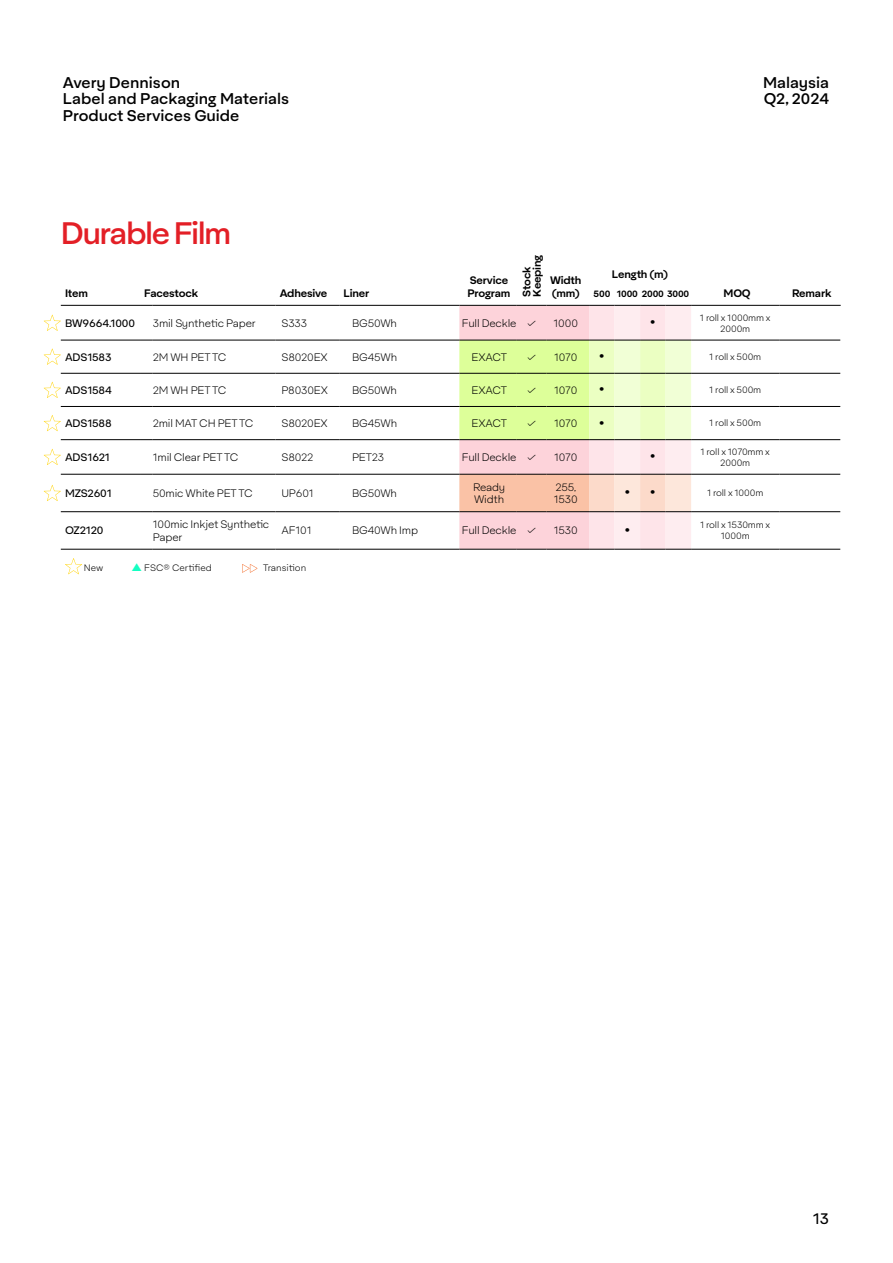
<style>
.page{position:relative;width:893px;height:1263px;background:#fff}
.page>*{position:absolute;margin:0;border:0;box-sizing:border-box;transform-origin:0 0}
.t1{font:500 30px "Aktifo A";letter-spacing:-.05em;color:#e31f26}
.t2{font:500 15px/16.5px "Aktifo A";color:#000}
.t3{font:300 15px "Aktifo A";color:#000}
.t4{font:15px "Aktifo A";color:#000}
.t5{font:300 10.5px/12.6px "Aktifo A";letter-spacing:-.02em;color:#000}
.t6{font:600 10.5px/12.6px "Aktifo A";letter-spacing:-.02em;color:#000}
.t7{font:10.5px "Aktifo A";letter-spacing:-.02em;color:#000}
.t8{font:300 9px/10.8px "Aktifo A";letter-spacing:-.02em;color:#000;text-align:center}
.t9{font:300 9px "Aktifo A";color:#000}
.t10{font:600 9px "Aktifo A";letter-spacing:-.01em;color:#000}
.s1{font-size:10.5px;color:#14ffc2}
</style>
<div class="page">
<hr style="left:61px;top:549px;width:79px;height:1px;background:#000">
<svg style="left:140px;top:549px;width:13px;height:1px"></svg>
<hr style="left:153px;top:549px;width:122px;height:1px;background:#000">
<hr style="left:275px;top:549px;width:64px;height:1px;background:#000">
<svg style="left:339px;top:549px;width:13px;height:1px"></svg>
<hr style="left:352px;top:549px;width:107px;height:1px;background:#000">
<hr style="left:691px;top:549px;width:88px;height:1px;background:#000">
<hr style="left:779px;top:549px;width:61px;height:1px;background:#000">
<hr style="left:61px;top:373px;width:79px;height:1px;background:#000">
<svg style="left:140px;top:373px;width:13px;height:1px"></svg>
<hr style="left:153px;top:373px;width:122px;height:1px;background:#000">
<hr style="left:275px;top:373px;width:64px;height:1px;background:#000">
<svg style="left:339px;top:373px;width:13px;height:1px"></svg>
<hr style="left:352px;top:373px;width:107px;height:1px;background:#000">
<hr style="left:691px;top:373px;width:88px;height:1px;background:#000">
<hr style="left:779px;top:373px;width:61px;height:1px;background:#000">
<hr style="left:61px;top:406px;width:79px;height:1px;background:#000">
<svg style="left:140px;top:406px;width:13px;height:1px"></svg>
<hr style="left:153px;top:406px;width:122px;height:1px;background:#000">
<hr style="left:275px;top:406px;width:64px;height:1px;background:#000">
<svg style="left:339px;top:406px;width:13px;height:1px"></svg>
<hr style="left:352px;top:406px;width:107px;height:1px;background:#000">
<hr style="left:691px;top:406px;width:88px;height:1px;background:#000">
<hr style="left:779px;top:406px;width:61px;height:1px;background:#000">
<hr style="left:61px;top:305px;width:79px;height:1px;background:#000">
<svg style="left:140px;top:304px;width:13px;height:2px"></svg>
<hr style="left:153px;top:305px;width:122px;height:1px;background:#000">
<hr style="left:275px;top:305px;width:64px;height:1px;background:#000">
<svg style="left:339px;top:304px;width:13px;height:2px"></svg>
<hr style="left:352px;top:305px;width:107px;height:1px;background:#000">
<hr style="left:691px;top:305px;width:88px;height:1px;background:#000">
<hr style="left:779px;top:305px;width:62px;height:1px;background:#000">
<hr style="left:61px;top:340px;width:79px;height:1px;background:#000">
<svg style="left:140px;top:340px;width:13px;height:1px"></svg>
<hr style="left:153px;top:340px;width:122px;height:1px;background:#000">
<hr style="left:275px;top:340px;width:64px;height:1px;background:#000">
<svg style="left:339px;top:340px;width:13px;height:1px"></svg>
<hr style="left:352px;top:340px;width:107px;height:1px;background:#000">
<hr style="left:691px;top:340px;width:88px;height:1px;background:#000">
<hr style="left:779px;top:340px;width:61px;height:1px;background:#000">
<hr style="left:61px;top:439px;width:79px;height:1px;background:#000">
<svg style="left:140px;top:439px;width:13px;height:1px"></svg>
<hr style="left:153px;top:439px;width:122px;height:1px;background:#000">
<hr style="left:275px;top:439px;width:64px;height:1px;background:#000">
<svg style="left:339px;top:439px;width:13px;height:1px"></svg>
<hr style="left:352px;top:439px;width:107px;height:1px;background:#000">
<hr style="left:691px;top:439px;width:88px;height:1px;background:#000">
<hr style="left:779px;top:439px;width:61px;height:1px;background:#000">
<hr style="left:61px;top:474px;width:79px;height:1px;background:#000">
<svg style="left:140px;top:474px;width:13px;height:1px"></svg>
<hr style="left:153px;top:474px;width:122px;height:1px;background:#000">
<hr style="left:275px;top:474px;width:64px;height:1px;background:#000">
<svg style="left:339px;top:474px;width:13px;height:1px"></svg>
<hr style="left:352px;top:474px;width:107px;height:1px;background:#000">
<hr style="left:691px;top:474px;width:88px;height:1px;background:#000">
<hr style="left:779px;top:474px;width:61px;height:1px;background:#000">
<hr style="left:61px;top:511px;width:79px;height:1px;background:#000">
<svg style="left:140px;top:511px;width:13px;height:1px"></svg>
<hr style="left:153px;top:511px;width:122px;height:1px;background:#000">
<hr style="left:275px;top:511px;width:64px;height:1px;background:#000">
<svg style="left:339px;top:511px;width:13px;height:1px"></svg>
<hr style="left:352px;top:511px;width:107px;height:1px;background:#000">
<svg style="left:459px;top:304px;width:233px;height:246px;background:#ebe1c1"></svg>
<hr style="left:691px;top:511px;width:88px;height:1px;background:#000">
<hr style="left:779px;top:511px;width:61px;height:1px;background:#000">
<svg style="left:44px;top:315px;width:17px;height:16px"></svg>
<svg style="left:44px;top:348px;width:17px;height:17px"></svg>
<svg style="left:44px;top:382px;width:17px;height:16px"></svg>
<svg style="left:44px;top:415px;width:17px;height:16px"></svg>
<svg style="left:44px;top:449px;width:17px;height:16px"></svg>
<svg style="left:44px;top:485px;width:17px;height:16px"></svg>
<svg style="left:65px;top:558px;width:17px;height:16px"></svg>
<svg style="left:242px;top:564px;width:15px;height:9px"></svg>
<h2 class="t2" style="left:63px;top:74px;width:228px">Avery Dennison<br>Label and Packaging Materials<br>Product Services Guide</h2>
<h2 class="t2" style="left:763px;top:74px;width:68px">Malaysia<br>Q2, 2024</h2>
<h1 class="t1" style="left:61px;top:214px;width:172px">Durable Film</h1>
<p class="t6" style="left:65px;top:286px;width:24px">Item</p>
<p class="t6" style="left:144px;top:286px;width:55px">Facestock</p>
<p class="t6" style="left:280px;top:286px;width:49px">Adhesive</p>
<p class="t6" style="left:343px;top:286px;width:27px">Liner</p>
<p class="t6" style="left:467px;top:274px;width:44px">Service<br>Program</p>
<p class="t6" style="left:521px;top:297px;width:44px;line-height:10.5px;rotate:-90deg">Stock<br>Keeping</p>
<p class="t6" style="left:550px;top:274px;width:33px">Width (mm)</p>
<p class="t6" style="left:612px;top:268px;width:58px">Length (m)</p>
<p class="t10" style="left:594px;top:288px;width:97px">500 1000 2000 3000</p>
<p class="t6" style="left:724px;top:286px;width:29px">MOQ</p>
<p class="t6" style="left:792px;top:286px;width:41px">Remark</p>
<p class="t7" style="left:65px;top:316px;width:72px">BW9664.1000</p>
<p class="t5" style="left:153px;top:317px;width:104px">3mil Synthetic Paper</p>
<p class="t5" style="left:281px;top:317px;width:27px">S333</p>
<p class="t5" style="left:352px;top:317px;width:47px">BG50Wh</p>
<p class="t5" style="left:462px;top:317px;width:76px">Full Deckle ✓</p>
<p class="t5" style="left:553px;top:317px;width:26px">1000</p>
<h2 class="t3" style="left:649px;top:312px;width:8px">•</h2>
<p class="t8" style="left:700px;top:312px;width:72px">1 roll x 1000mm x<br>2000m</p>
<p class="t7" style="left:65px;top:350px;width:48px">ADS1583</p>
<p class="t5" style="left:153px;top:350px;width:75px">2M WH PET TC</p>
<p class="t5" style="left:281px;top:350px;width:48px">S8020EX</p>
<p class="t5" style="left:352px;top:350px;width:47px">BG45Wh</p>
<p class="t5" style="left:472px;top:350px;width:37px">EXACT</p>
<p class="t5" style="left:527px;top:350px;width:52px">✓ 1070</p>
<h2 class="t3" style="left:598px;top:346px;width:8px">•</h2>
<p class="t8" style="left:709px;top:351px;width:53px">1 roll x 500m</p>
<p class="t7" style="left:65px;top:383px;width:48px">ADS1584</p>
<p class="t5" style="left:153px;top:384px;width:75px">2M WH PET TC</p>
<p class="t5" style="left:281px;top:384px;width:48px">P8030EX</p>
<p class="t5" style="left:352px;top:384px;width:47px">BG50Wh</p>
<p class="t5" style="left:472px;top:384px;width:37px">EXACT</p>
<p class="t5" style="left:527px;top:384px;width:52px">✓ 1070</p>
<h2 class="t3" style="left:598px;top:379px;width:8px">•</h2>
<p class="t8" style="left:709px;top:385px;width:53px">1 roll x 500m</p>
<p class="t7" style="left:65px;top:417px;width:48px">ADS1588</p>
<p class="t5" style="left:153px;top:417px;width:102px">2mil MAT CH PET TC</p>
<p class="t5" style="left:281px;top:417px;width:48px">S8020EX</p>
<p class="t5" style="left:352px;top:417px;width:47px">BG45Wh</p>
<p class="t5" style="left:472px;top:417px;width:37px">EXACT</p>
<p class="t5" style="left:527px;top:417px;width:52px">✓ 1070</p>
<h2 class="t3" style="left:598px;top:412px;width:8px">•</h2>
<p class="t8" style="left:709px;top:418px;width:53px">1 roll x 500m</p>
<p class="t7" style="left:65px;top:450px;width:47px">ADS1621</p>
<p class="t5" style="left:153px;top:451px;width:87px">1mil Clear PET TC</p>
<p class="t5" style="left:281px;top:451px;width:34px">S8022</p>
<p class="t5" style="left:352px;top:451px;width:34px">PET23</p>
<p class="t5" style="left:462px;top:451px;width:76px">Full Deckle ✓</p>
<p class="t5" style="left:554px;top:451px;width:25px">1070</p>
<h2 class="t3" style="left:649px;top:446px;width:8px">•</h2>
<p class="t8" style="left:700px;top:446px;width:71px">1 roll x 1070mm x<br>2000m</p>
<p class="t7" style="left:65px;top:487px;width:48px">MZS2601</p>
<p class="t5" style="left:153px;top:487px;width:101px">50mic White PET TC</p>
<p class="t5" style="left:281px;top:487px;width:34px">UP601</p>
<p class="t5" style="left:352px;top:487px;width:47px">BG50Wh</p>
<p class="t5" style="left:473px;top:480px;width:34px">Ready<br>Width</p>
<p class="t5" style="left:554px;top:480px;width:25px">255,<br>1530</p>
<h2 class="t3" style="left:624px;top:482px;width:34px">• •</h2>
<p class="t8" style="left:707px;top:488px;width:58px">1 roll x 1000m</p>
<p class="t7" style="left:65px;top:524px;width:40px">OZ2120</p>
<p class="t5" style="left:153px;top:518px;width:118px">100mic Inkjet Synthetic<br>Paper</p>
<p class="t5" style="left:281px;top:524px;width:32px">AF101</p>
<p class="t5" style="left:352px;top:524px;width:68px">BG40Wh Imp</p>
<p class="t5" style="left:462px;top:524px;width:76px">Full Deckle ✓</p>
<p class="t5" style="left:554px;top:524px;width:25px">1530</p>
<h2 class="t3" style="left:624px;top:520px;width:8px">•</h2>
<p class="t8" style="left:700px;top:520px;width:72px">1 roll x 1530mm x<br>1000m</p>
<p class="t8" style="left:84px;top:563px;width:21px">New</p>
<p class="t9" style="left:131px;top:563px;width:82px"><span class="s1">▲</span> FSC® Certified</p>
<p class="t9" style="left:263px;top:563px;width:45px">Transition</p>
<h2 class="t4" style="left:813px;top:1209px;width:18px">13</h2>
</div>
